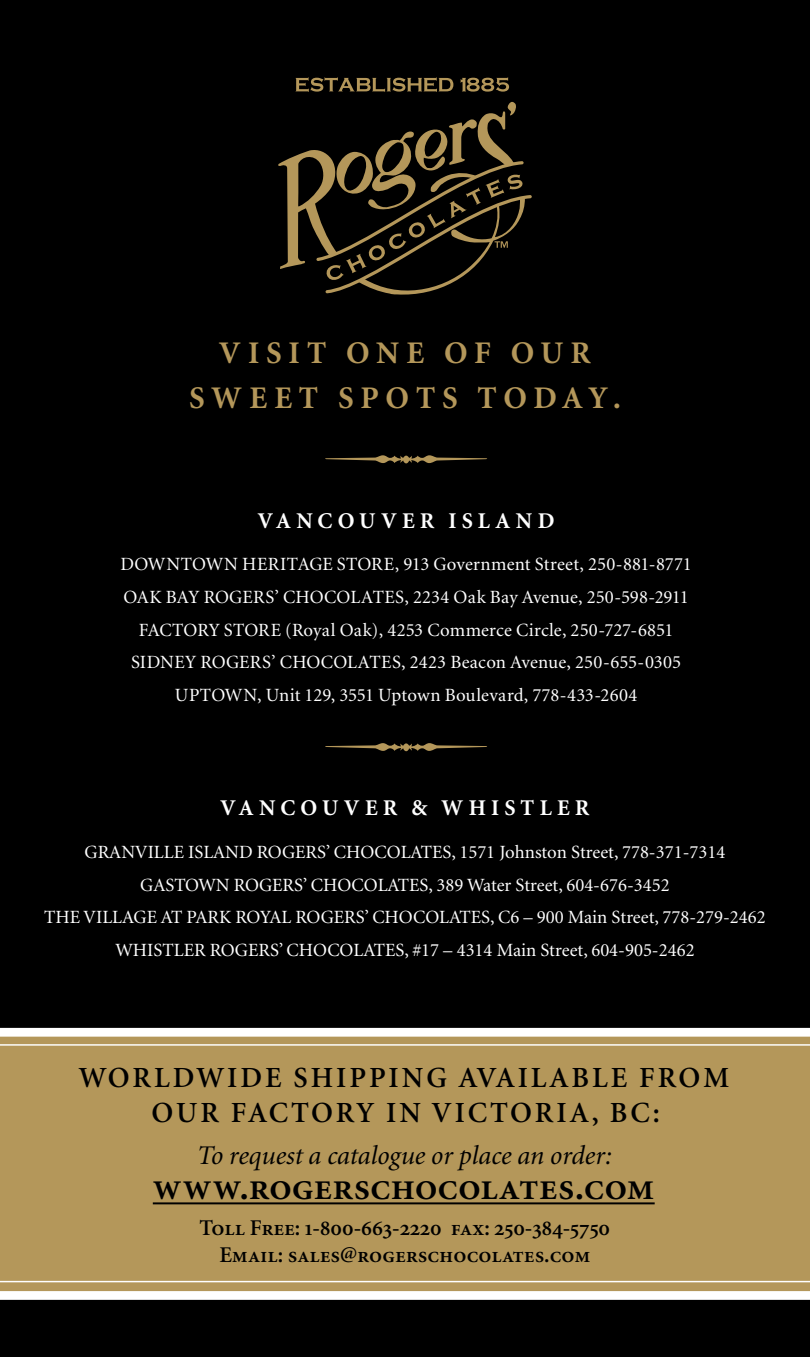
<style>
.page{position:relative;width:810px;height:1357px;background:#000}
.page>*{position:absolute;margin:0;border:0;box-sizing:border-box;transform-origin:0 0}
.t1{font:39.38px "Minion Semibold SC";color:#000}
.t2{font:700 31.5px/45px "Minion";letter-spacing:.215em;color:#b4975a;text-align:center}
.t3{font:600 29.25px/35.1px "Minion";letter-spacing:.1em;color:#000;text-align:center}
.t4{font:italic 27px "Minion";color:#000}
.t5{font:22.5px/27px "Minion Semibold SC";color:#000;text-align:center}
.t6{font:700 22.5px "Minion";letter-spacing:.235em;color:#fff}
.t7{font:18.68px/32.6px "Minion";color:#fff;text-align:center}
</style>
<div class="page">
<svg style="left:325px;top:743px;width:162px;height:8px"></svg>
<svg style="left:325px;top:455px;width:162px;height:8px"></svg>
<div style="left:0;top:1029px;width:810px;height:263px;background:#b4975a"></div>
<hr style="left:153px;top:1202px;width:502px;height:2px;background:#000">
<div style="left:0;top:1028px;width:810px;height:8px;background:#fff"></div>
<div style="left:0;top:1291px;width:810px;height:9px;background:#fff"></div>
<hr style="left:0;top:1281px;width:810px;height:1px;background:#fff">
<hr style="left:0;top:1044px;width:810px;height:1px;background:#fff">
<svg style="left:278px;top:101px;width:254px;height:194px"></svg>
<svg style="left:296px;top:77px;width:157px;height:15px"></svg>
<svg style="left:461px;top:77px;width:48px;height:15px"></svg>
<h2 class="t2" style="left:189px;top:331px;width:433px">VISIT ONE OF OUR<br>SWEET SPOTS TODAY.</h2>
<p class="t6" style="left:258px;top:509px;width:298px">VANCOUVER ISLAND</p>
<p class="t7" style="left:121px;top:549px;width:573px">DOWNTOWN HERITAGE STORE, 913 Government Street, 250-881-8771<br>OAK BAY ROGERS’ CHOCOLATES, 2234 Oak Bay Avenue, 250-598-2911<br>FACTORY STORE (Royal Oak), 4253 Commerce Circle, 250-727-6851<br>SIDNEY ROGERS’ CHOCOLATES, 2423 Beacon Avenue, 250-655-0305<br>UPTOWN, Unit 129, 3551 Uptown Boulevard, 778-433-2604</p>
<p class="t6" style="left:221px;top:797px;width:370px">VANCOUVER &amp; WHISTLER</p>
<p class="t7" style="left:44px;top:836px;width:723px">GRANVILLE ISLAND ROGERS’ CHOCOLATES, 1571 Johnston Street, 778-371-7314<br>GASTOWN ROGERS’ CHOCOLATES, 389 Water Street, 604-676-3452<br>THE VILLAGE AT PARK ROYAL ROGERS’ CHOCOLATES, C6 – 900 Main Street, 778-279-2462<br>WHISTLER ROGERS’ CHOCOLATES, #17 – 4314 Main Street, 604-905-2462</p>
<h3 class="t3" style="left:79px;top:1060px;width:652px">WORLDWIDE SHIPPING AVAILABLE FROM<br>OUR FACTORY IN VICTORIA, BC:</h3>
<h3 class="t4" style="left:197px;top:1142px;width:416px">To request a catalogue or place an order:</h3>
<h1 class="t1" style="left:153px;top:1167px;width:503px">www.rogerschocolates.com</h1>
<p class="t5" style="left:199px;top:1214px;width:412px">Toll Free: 1-800-663-2220 fax: 250-384-5750<br>Email: sales@rogerschocolates.com</p>
</div>
